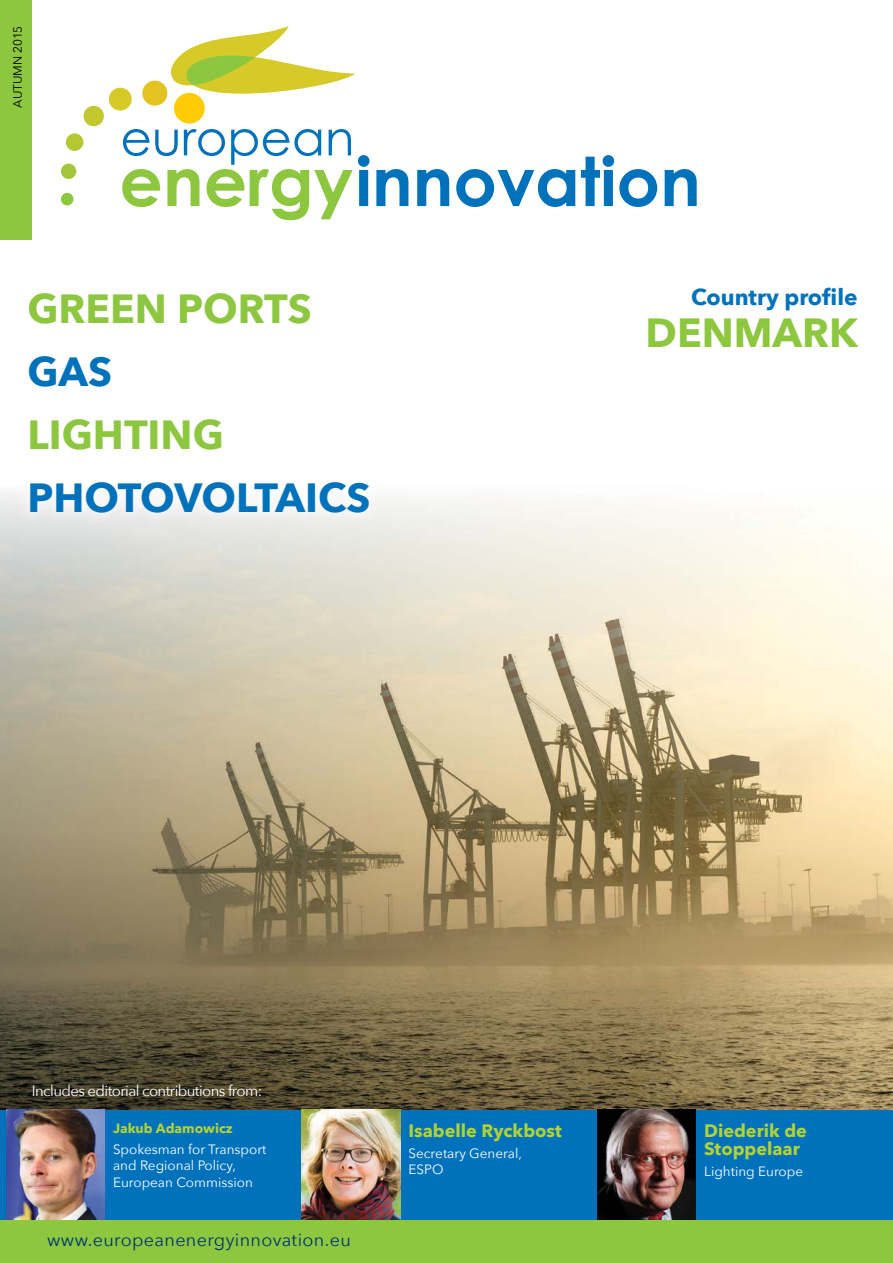
<style>
.page{position:relative;width:893px;height:1263px;background:#fff}
.page>*{position:absolute;margin:0;border:0;box-sizing:border-box;transform-origin:0 0}
.t1{font:700 40.65px/63px "Avenir Next";color:#8dc63f}
.t2{font:700 22.65px "Avenir Next";color:#0072bc}
.t3{font:700 18px/18px "Avenir Next";color:#b3d235}
.t4{font:18px "Avenir Next";letter-spacing:.02em;color:#003471}
.t5{font:15px "Avenir Next";letter-spacing:-.04em;color:#fff}
.t6{font:13.5px/16.5px "Avenir Next";color:#fff}
.t7{font:12px "Avenir Next";color:#000}
.s1{color:#0072bc}
.s2{font-weight:700;color:#b3d235}
</style>
<div class="page">
<img style="left:0;top:493px;width:171px;height:617px">
<img style="left:171px;top:526px;width:210px;height:584px">
<img style="left:381px;top:495px;width:512px;height:615px">
<div style="left:0;top:0;width:32px;height:240px;background:#8dc63f"></div>
<svg style="left:164px;top:26px;width:191px;height:79px"></svg>
<div style="left:174px;top:93px;width:31px;height:31px;background:#ffcb05;border-radius:50%"></div>
<div style="left:142px;top:81px;width:25px;height:25px;background:#e4c221;border-radius:50%"></div>
<div style="left:109px;top:88px;width:23px;height:23px;background:#d5ca28;border-radius:50%"></div>
<div style="left:84px;top:106px;width:20px;height:20px;background:#c3c82f;border-radius:50%"></div>
<div style="left:66px;top:133px;width:17px;height:18px;background:#b5c834;border-radius:50%"></div>
<div style="left:61px;top:164px;width:15px;height:15px;background:#a2c63a;border-radius:50%"></div>
<div style="left:61px;top:193px;width:12px;height:12px;background:#8dc63f;border-radius:50%"></div>
<svg style="left:376px;top:169px;width:32px;height:37px"></svg>
<svg style="left:417px;top:169px;width:32px;height:37px"></svg>
<svg style="left:456px;top:169px;width:119px;height:38px"></svg>
<svg style="left:581px;top:155px;width:76px;height:52px"></svg>
<svg style="left:665px;top:169px;width:32px;height:37px"></svg>
<svg style="left:122px;top:129px;width:247px;height:91px"></svg>
<div style="left:0;top:1110px;width:893px;height:110px;background:#0072bc"></div>
<img style="left:597px;top:1110px;width:99px;height:110px">
<img style="left:302px;top:1110px;width:98px;height:110px">
<img style="left:6px;top:1110px;width:99px;height:110px">
<div style="left:0;top:1220px;width:893px;height:43px;background:#8dc63f"></div>
<img style="left:15px;top:493px;width:367px;height:33px">
<p class="t7" style="left:8px;top:108px;width:83px;rotate:-90deg">AUTUMN 2015</p>
<p class="t1" style="left:27px;top:276px;width:344px">GREEN PORTS<br><span class="s1">GAS<br></span>LIGHTING<br><span class="s1">PHOTOVOLTAICS</span></p>
<p class="t2" style="left:691px;top:277px;width:168px">Country profile</p>
<p class="t1" style="left:645px;top:300px;width:214px">DENMARK</p>
<p class="t5" style="left:32px;top:1078px;width:232px">Includes editorial contributions from:</p>
<p class="t6" style="left:113px;top:1117px;width:155px;line-height:20.7px"><span class="s2">Jakub Adamowicz<br></span>Spokesman for Transport</p>
<p class="t6" style="left:113px;top:1157px;width:141px">and Regional Policy,<br>European Commission</p>
<p class="t4" style="left:47px;top:1225px;width:305px">www.europeanenergyinnovation.eu</p>
<p class="t3" style="left:409px;top:1122px;width:155px">Isabelle Ryckbost</p>
<p class="t6" style="left:409px;top:1144px;width:115px">Secretary General,<br>ESPO</p>
<p class="t3" style="left:704px;top:1122px;width:104px">Diederik de<br>Stoppelaar</p>
<p class="t6" style="left:704px;top:1162px;width:101px">Lighting Europe</p>
</div>
